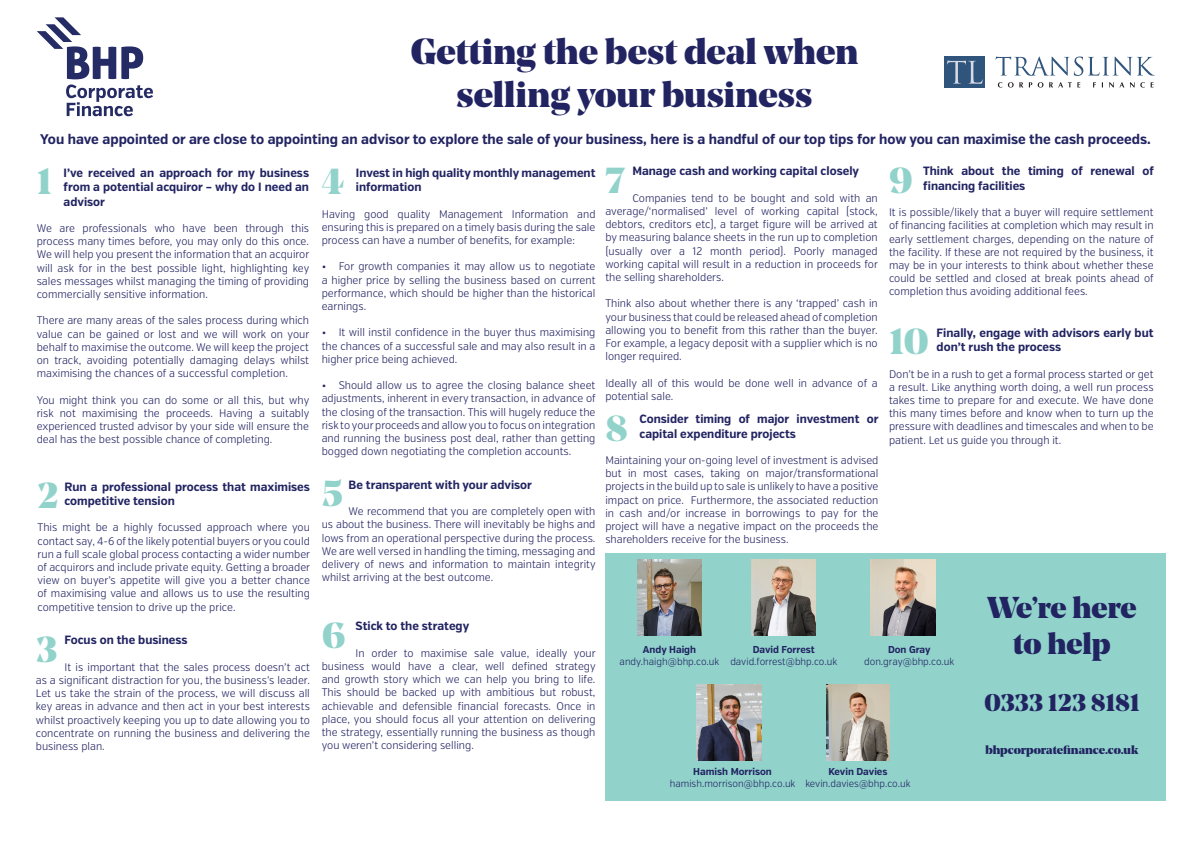
<style>
.page{position:relative;width:1191px;height:842px;background:#fff}
.page>*{position:absolute;margin:0;border:0;box-sizing:border-box;transform-origin:0 0}
.t1{font:900 36px "Noe Display";color:#222462}
.t2{font:900 36px "Noe Display";color:#91d3cb}
.t3{font:900 30px "Noe Display";letter-spacing:-.01em;color:#222462}
.t4{font:900 24px "Noe Display";letter-spacing:-.01em;color:#222462}
.t5{font:700 14px "Verb Cond";color:#222462}
.t6{font:700 12px/14.4px "Verb Cond";color:#222462}
.t7{font:900 12px "Noe Display";color:#222462}
.t8{font:300 11px/13.2px "Verb Cond";color:#222462;text-align:justify}
.t9{font:300 10px "Verb Cond";color:#222462}
.t10{font:700 10px "Verb Cond";color:#222462}
</style>
<div class="page">
<svg style="left:37px;top:17px;width:116px;height:99px"></svg>
<svg style="left:995px;top:57px;width:160px;height:19px"></svg>
<div style="left:944px;top:56px;width:41px;height:32px;background:#30557c"></div>
<svg style="left:947px;top:60px;width:35px;height:24px"></svg>
<svg style="left:997px;top:82px;width:16px;height:6px"></svg>
<svg style="left:1019px;top:82px;width:24px;height:6px"></svg>
<svg style="left:1049px;top:82px;width:22px;height:5px"></svg>
<svg style="left:1077px;top:82px;width:3px;height:5px"></svg>
<svg style="left:1093px;top:82px;width:10px;height:5px"></svg>
<svg style="left:1109px;top:82px;width:4px;height:5px"></svg>
<svg style="left:1119px;top:82px;width:5px;height:5px"></svg>
<svg style="left:1130px;top:82px;width:4px;height:5px"></svg>
<svg style="left:1140px;top:82px;width:4px;height:6px"></svg>
<svg style="left:1150px;top:82px;width:3px;height:5px"></svg>
<div style="left:605px;top:553px;width:561px;height:247px;background:#91d3cb"></div>
<img style="left:637px;top:560px;width:65px;height:76px">
<img style="left:751px;top:560px;width:65px;height:76px">
<img style="left:870px;top:560px;width:65px;height:76px">
<img style="left:696px;top:685px;width:65px;height:76px">
<img style="left:826px;top:684px;width:63px;height:77px">
<p class="t1" style="left:411px;top:27px;width:449px">Getting the best deal when</p>
<p class="t1" style="left:456px;top:71px;width:357px">selling your business</p>
<p class="t5" style="left:40px;top:131px;width:1112px">You have appointed or are close to appointing an advisor to explore the sale of your business, here is a handful of our top tips for how you can maximise the cash proceeds.</p>
<p class="t6" style="left:64px;top:166px;width:247px;text-align:justify">I’ve received an approach for my business from a potential acquiror – why do I need an advisor</p>
<p class="t8" style="left:37px;top:222px;width:274px">We are professionals who have been through this process many times before, you may only do this once.<br>We will help you present the information that an acquiror will ask for in the best possible light, highlighting key sales messages whilst managing the timing of providing commercially sensitive information.</p>
<p class="t8" style="left:37px;top:314px;width:274px">There are many areas of the sales process during which value can be gained or lost and we will work on your behalf to maximise the outcome. We will keep the project on track, avoiding potentially damaging delays whilst maximising the chances of a successful completion.</p>
<p class="t8" style="left:37px;top:393px;width:274px">You might think you can do some or all this, but why risk not maximising the proceeds. Having a suitably experienced trusted advisor by your side will ensure the deal has the best possible chance of completing.</p>
<p class="t2" style="left:37px;top:158px;width:16px">1</p>
<p class="t6" style="left:64px;top:479px;width:247px">Run a professional process that maximises competitive tension</p>
<p class="t8" style="left:38px;top:521px;width:274px">This might be a highly focussed approach where you contact say, 4-6 of the likely potential buyers or you could run a full scale global process contacting a wider number of acquirors and include private equity. Getting a broader view on buyer’s appetite will give you a better chance of maximising value and allows us to use the resulting competitive tension to drive up the price.</p>
<p class="t2" style="left:38px;top:472px;width:23px">2</p>
<p class="t6" style="left:64px;top:633px;width:124px">Focus on the business</p>
<p class="t8" style="left:36px;top:661px;width:275px;text-indent:29px">It is important that the sales process doesn’t act as a significant distraction for you, the business’s leader.<br>Let us take the strain of the process, we will discuss all key areas in advance and then act in your best interests whilst proactively keeping you up to date allowing you to concentrate on running the business and delivering the business plan.</p>
<p class="t2" style="left:36px;top:626px;width:23px">3</p>
<p class="t6" style="left:356px;top:166px;width:241px">Invest in high quality monthly management information</p>
<p class="t8" style="left:322px;top:207px;width:275px">Having good quality Management Information and ensuring this is prepared on a timely basis during the sale process can have a number of benefits, for example:</p>
<p class="t8" style="left:322px;top:260px;width:275px">• For growth companies it may allow us to negotiate a higher price by selling the business based on current performance, which should be higher than the historical earnings.</p>
<p class="t8" style="left:322px;top:326px;width:275px">• It will instil confidence in the buyer thus maximising the chances of a successful sale and may also result in a higher price being achieved.</p>
<p class="t8" style="left:322px;top:379px;width:275px">• Should allow us to agree the closing balance sheet adjustments, inherent in every transaction, in advance of the closing of the transaction. This will hugely reduce the risk to your proceeds and allow you to focus on integration and running the business post deal, rather than getting bogged down negotiating the completion accounts.</p>
<p class="t2" style="left:322px;top:158px;width:24px">4</p>
<p class="t2" style="left:322px;top:470px;width:23px">5</p>
<p class="t6" style="left:349px;top:478px;width:185px">Be transparent with your advisor</p>
<p class="t8" style="left:322px;top:505px;width:275px;text-indent:27px">We recommend that you are completely open with us about the business. There will inevitably be highs and lows from an operational perspective during the process.<br>We are well versed in handling the timing, messaging and delivery of news and information to maintain integrity whilst arriving at the best outcome.</p>
<p class="t6" style="left:355px;top:619px;width:115px">Stick to the strategy</p>
<p class="t8" style="left:322px;top:647px;width:275px;text-indent:34px">In order to maximise sale value, ideally your business would have a clear, well defined strategy and growth story which we can help you bring to life.<br>This should be backed up with ambitious but robust, achievable and defensible financial forecasts. Once in place, you should focus all your attention on delivering the strategy, essentially running the business as though you weren’t considering selling.</p>
<p class="t2" style="left:322px;top:612px;width:25px">6</p>
<p class="t6" style="left:632px;top:164px;width:228px">Manage cash and working capital closely</p>
<p class="t8" style="left:605px;top:192px;width:274px;text-indent:27px">Companies tend to be bought and sold with an average/‘normalised’ level of working capital (stock, debtors, creditors etc), a target figure will be arrived at by measuring balance sheets in the run up to completion (usually over a 12 month period). Poorly managed working capital will result in a reduction in proceeds for the selling shareholders.</p>
<p class="t8" style="left:605px;top:297px;width:274px">Think also about whether there is any ‘trapped’ cash in your business that could be released ahead of completion allowing you to benefit from this rather than the buyer.<br>For example, a legacy deposit with a supplier which is no longer required.</p>
<p class="t8" style="left:605px;top:376px;width:274px">Ideally all of this would be done well in advance of a potential sale.</p>
<p class="t2" style="left:605px;top:157px;width:21px">7</p>
<p class="t6" style="left:639px;top:412px;width:241px">Consider timing of major investment or capital expenditure projects</p>
<p class="t8" style="left:605px;top:454px;width:274px">Maintaining your on-going level of investment is advised but in most cases, taking on major/transformational projects in the build up to sale is unlikely to have a positive impact on price. Furthermore, the associated reduction in cash and/or increase in borrowings to pay for the project will have a negative impact on the proceeds the shareholders receive for the business.</p>
<p class="t2" style="left:605px;top:404px;width:24px">8</p>
<p class="t6" style="left:923px;top:164px;width:232px">Think about the timing of renewal of financing facilities</p>
<p class="t8" style="left:889px;top:206px;width:266px">It is possible/likely that a buyer will require settlement of financing facilities at completion which may result in early settlement charges, depending on the nature of the facility. If these are not required by the business, it may be in your interests to think about whether these could be settled and closed at break points ahead of completion thus avoiding additional fees.</p>
<p class="t2" style="left:889px;top:157px;width:25px">9</p>
<p class="t6" style="left:936px;top:326px;width:218px">Finally, engage with advisors early but don’t rush the process</p>
<p class="t8" style="left:889px;top:367px;width:266px">Don’t be in a rush to get a formal process started or get a result. Like anything worth doing, a well run process takes time to prepare for and execute. We have done this many times before and know when to turn up the pressure with deadlines and timescales and when to be patient. Let us guide you through it.</p>
<p class="t2" style="left:889px;top:318px;width:41px">10</p>
<p class="t10" style="left:643px;top:643px;width:55px">Andy Haigh</p>
<p class="t9" style="left:619px;top:655px;width:101px">andy.haigh@bhp.co.uk</p>
<p class="t10" style="left:752px;top:643px;width:64px">David Forrest</p>
<p class="t9" style="left:730px;top:655px;width:108px">david.forrest@bhp.co.uk</p>
<p class="t10" style="left:888px;top:643px;width:44px">Don Gray</p>
<p class="t9" style="left:864px;top:655px;width:92px">don.gray@bhp.co.uk</p>
<p class="t10" style="left:693px;top:765px;width:80px">Hamish Morrison</p>
<p class="t9" style="left:670px;top:777px;width:127px">hamish.morrison@bhp.co.uk</p>
<p class="t10" style="left:828px;top:765px;width:61px">Kevin Davies</p>
<p class="t9" style="left:805px;top:777px;width:107px">kevin.davies@bhp.co.uk</p>
<p class="t3" style="left:987px;top:587px;width:151px">We’re here</p>
<p class="t3" style="left:1013px;top:623px;width:99px">to help</p>
<p class="t4" style="left:984px;top:687px;width:157px">0333 123 8181</p>
<p class="t7" style="left:985px;top:742px;width:154px">bhpcorporatefinance.co.uk</p>
</div>
